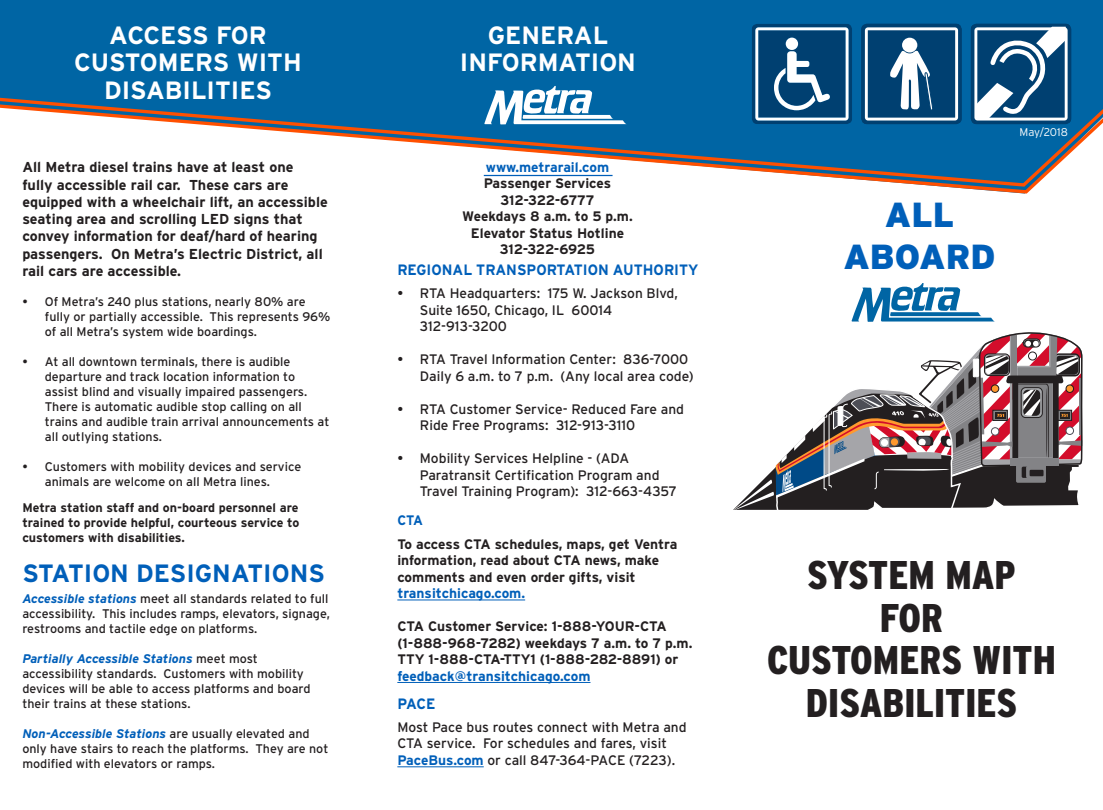
<style>
.page{position:relative;width:1103px;height:810px;background:#fff}
.page>*{position:absolute;margin:0;border:0;box-sizing:border-box;transform-origin:0 0}
.t1{font:900 condensed 40px/42.5px "Interstate";color:#231f20;text-align:center}
.t2{font:900 34.75px/41.8px "Interstate";color:#005fb9;text-align:center}
.t3{font:700 25px/27.5px "Interstate";color:#fff;text-align:center}
.t4{font:700 25px "Interstate";color:#005fb9}
.t5{font:700 15px "Interstate";color:#005fb9;scale:.96 1}
.t6{font:700 14.38px/17.2px "Interstate";color:#231f20}
.t7{font:13.75px/16.5px "Interstate";color:#231f20}
.t8{font:700 13.75px/16.5px "Interstate";color:#231f20}
.t9{font:700 13.75px "Interstate";letter-spacing:-.02em;color:#231f20}
.t10{font:700 13.75px "Interstate";color:#005fb9}
.t11{font:700 13.75px "Interstate";letter-spacing:-.025em;color:#231f20}
.t12{font:700 13.75px "Interstate";color:#005fb9;scale:.96 1}
.t13{font:12.5px/15px "Interstate";color:#231f20}
.t14{font:700 12.5px/15px "Interstate";color:#231f20;text-align:justify}
.t15{font:300 11.25px "Interstate";color:#fff}
.s1{font-weight:700;font-style:italic;color:#005fb9}
.s2{color:#005fb9}
.s3{font-weight:700;color:#005fb9}
</style>
<div class="page">
<div style="left:0;top:0;width:1102px;height:31px;background:#0065a4"></div>
<svg style="left:851px;top:283px;width:144px;height:39px"></svg>
<svg style="left:733px;top:332px;width:350px;height:178px"></svg>
<div style="left:0;top:31px;width:1102px;height:5px;background:#0065a4"></div>
<svg style="left:0;top:36px;width:1102px;height:158px"></svg>
<hr style="left:397px;top:767px;width:87px;height:1px;background:#005fb9">
<hr style="left:484px;top:175px;width:128px;height:1px;background:#005fb9">
<hr style="left:397px;top:600px;width:128px;height:1px;background:#005fb9">
<hr style="left:397px;top:682px;width:193px;height:1px;background:#005fb9">
<svg style="left:751px;top:24px;width:101px;height:100px"></svg>
<svg style="left:861px;top:24px;width:100px;height:100px"></svg>
<svg style="left:970px;top:24px;width:101px;height:100px"></svg>
<p class="t3" style="left:74px;top:21px;width:229px">ACCESS FOR<br>CUSTOMERS WITH<br>DISABILITIES</p>
<p class="t6" style="left:22px;top:159px;width:307px">All Metra diesel trains have at least one<br>fully accessible rail car. These cars are equipped with a wheelchair lift, an accessible seating area and scrolling LED signs that convey information for deaf/hard of hearing passengers. On Metra’s Electric District, all rail cars are accessible.</p>
<p class="t13" style="left:45px;top:294px;width:287px;text-indent:-23px">• Of Metra’s 240 plus stations, nearly 80% are fully or partially accessible. This represents 96% of all Metra’s system wide boardings.</p>
<p class="t13" style="left:45px;top:354px;width:286px;text-indent:-23px">• At all downtown terminals, there is audible departure and track location information to assist blind and visually impaired passengers.<br>There is automatic audible stop calling on all trains and audible train arrival announcements at all outlying stations.</p>
<p class="t13" style="left:45px;top:459px;width:258px;text-indent:-23px">• Customers with mobility devices and service animals are welcome on all Metra lines.</p>
<p class="t14" style="left:22px;top:500px;width:278px">Metra station staff and on-board personnel are trained to provide helpful, courteous service to customers with disabilities.</p>
<p class="t4" style="left:22px;top:558px;width:304px">STATION DESIGNATIONS</p>
<p class="t13" style="left:22px;top:591px;width:309px;text-align:justify"><span class="s1">Accessible stations</span> meet all standards related to full accessibility. This includes ramps, elevators, signage, restrooms and tactile edge on platforms.</p>
<p class="t13" style="left:22px;top:651px;width:290px"><span class="s1">Partially Accessible Stations</span> meet most accessibility standards. Customers with mobility devices will be able to access platforms and board their trains at these stations.</p>
<p class="t13" style="left:22px;top:726px;width:307px"><span class="s1">Non-Accessible Stations</span> are usually elevated and only have stairs to reach the platforms. They are not modified with elevators or ramps.</p>
<p class="t3" style="left:460px;top:21px;width:177px">GENERAL<br>INFORMATION</p>
<p class="t10" style="left:486px;top:159px;width:125px">www.metrarail.com</p>
<p class="t8" style="left:484px;top:175px;width:129px">Passenger Services</p>
<p class="t8" style="left:500px;top:192px;width:95px">312-322-6777</p>
<p class="t9" style="left:462px;top:208px;width:172px">Weekdays 8 a.m. to 5 p.m.</p>
<p class="t8" style="left:471px;top:225px;width:155px">Elevator Status Hotline</p>
<p class="t11" style="left:500px;top:241px;width:97px">312-322-6925</p>
<p class="t5" style="left:397px;top:261px;width:315px">REGIONAL TRANSPORTATION AUTHORITY</p>
<p class="t7" style="left:420px;top:285px;width:259px;text-indent:-22px">• RTA Headquarters: 175 W. Jackson Blvd,<br>Suite 1650, Chicago, IL 60014</p>
<p class="t7" style="left:420px;top:318px;width:89px">312-913-3200</p>
<p class="t7" style="left:420px;top:351px;width:275px;text-indent:-22px">• RTA Travel Information Center: 836-7000<br>Daily 6 a.m. to 7 p.m. (Any local area code)</p>
<p class="t7" style="left:420px;top:401px;width:266px;text-indent:-22px">• RTA Customer Service- Reduced Fare and<br>Ride Free Programs: 312-913-3110</p>
<p class="t7" style="left:420px;top:450px;width:259px;text-indent:-22px">• Mobility Services Helpline - (ADA<br>Paratransit Certification Program and<br>Travel Training Program): 312-663-4357</p>
<p class="t12" style="left:397px;top:512px;width:28px">CTA</p>
<p class="t8" style="left:397px;top:535px;width:281px">To access CTA schedules, maps, get Ventra information, read about CTA news, make comments and even order gifts, visit <span class="s2">transitchicago.com.</span></p>
<p class="t8" style="left:397px;top:618px;width:296px">CTA Customer Service: 1-888-YOUR-CTA (1-888-968-7282) weekdays 7 a.m. to 7 p.m.<br>TTY 1-888-CTA-TTY1 (1-888-282-8891) or <span class="s2">feedback@transitchicago.com</span></p>
<p class="t5" style="left:397px;top:694px;width:41px">PACE</p>
<p class="t7" style="left:397px;top:719px;width:291px">Most Pace bus routes connect with Metra and<br>CTA service. For schedules and fares, visit<br><span class="s3">PaceBus.com</span> or call 847-364-PACE (7223).</p>
<p class="t2" style="left:843px;top:193px;width:154px">ALL<br>ABOARD</p>
<p class="t15" style="left:1019px;top:125px;width:50px">May/2018</p>
<p class="t1" style="left:807px;top:554px;width:210px">SYSTEM MAP</p>
<p class="t1" style="left:879px;top:596px;width:65px">FOR</p>
<p class="t1" style="left:767px;top:639px;width:290px">CUSTOMERS WITH<br>DISABILITIES</p>
</div>
